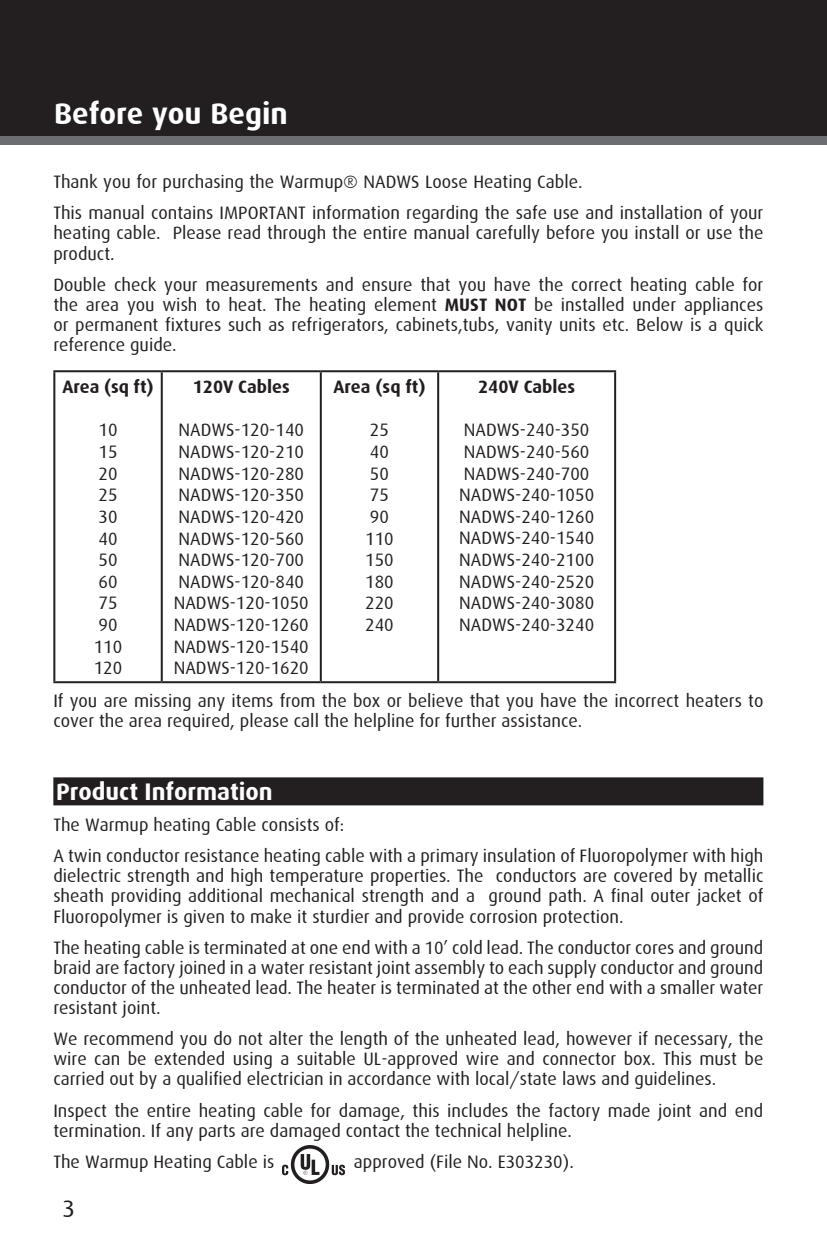
<style>
.page{position:relative;width:827px;height:1259px;background:#fff}
.page>*{position:absolute;margin:0;border:0;box-sizing:border-box;transform-origin:0 0}
.HEADING{font:700 30px "Dax";color:#fff}
.Ruled_SUBHEADING{font:700 24px "Dax";color:#fff}
.t1{font:24px "Dax";color:#231f20}
.BODY_TEXT_-_PAR{font:18px/20px "Dax";color:#231f20;text-align:justify}
.t2{font:700 18px "Dax";color:#231f20}
.s1{font-weight:700}
</style>
<div class="page">
<div style="left:0;top:0;width:826px;height:144px;background:#6c6d70"></div>
<div style="left:0;top:0;width:826px;height:136px;background:#231f20"></div>
<div style="left:53px;top:777px;width:710px;height:28px;background:#231f20"></div>
<hr style="left:53px;top:370px;width:109px;height:2px;background:#231f20">
<hr style="left:53px;top:372px;width:2px;height:309px;background:#231f20">
<hr style="left:162px;top:370px;width:158px;height:2px;background:#231f20">
<hr style="left:161px;top:372px;width:2px;height:309px;background:#231f20">
<hr style="left:320px;top:370px;width:118px;height:2px;background:#231f20">
<hr style="left:319px;top:372px;width:2px;height:309px;background:#231f20">
<hr style="left:438px;top:370px;width:177px;height:2px;background:#231f20">
<hr style="left:437px;top:372px;width:2px;height:309px;background:#231f20">
<hr style="left:613px;top:372px;width:2px;height:309px;background:#231f20">
<hr style="left:53px;top:681px;width:109px;height:2px;background:#231f20">
<hr style="left:162px;top:681px;width:158px;height:2px;background:#231f20">
<hr style="left:320px;top:681px;width:118px;height:2px;background:#231f20">
<hr style="left:438px;top:681px;width:177px;height:2px;background:#231f20">
<img style="left:282px;top:1145px;width:62px;height:38px">
<p class="HEADING" style="left:54px;top:97px;width:235px">Before you Begin</p>
<p class="BODY_TEXT_-_PAR" style="left:53px;top:172px;width:530px">Thank you for purchasing the Warmup® NADWS Loose Heating Cable.</p>
<p class="BODY_TEXT_-_PAR" style="left:53px;top:203px;width:711px">This manual contains IMPORTANT information regarding the safe use and installation of your heating cable. Please read through the entire manual carefully before you install or use the product.</p>
<p class="BODY_TEXT_-_PAR" style="left:53px;top:275px;width:711px">Double check your measurements and ensure that you have the correct heating cable for the area you wish to heat. The heating element <span class="s1">MUST NOT</span> be installed under appliances or permanent fixtures such as refrigerators, cabinets,tubs, vanity units etc. Below is a quick reference guide.</p>
<p class="t2" style="left:62px;top:377px;width:93px">Area (sq ft)</p>
<p class="BODY_TEXT_-_PAR" style="left:98px;top:420px;width:21px">10</p>
<p class="BODY_TEXT_-_PAR" style="left:98px;top:442px;width:21px">15</p>
<p class="BODY_TEXT_-_PAR" style="left:98px;top:463px;width:21px">20</p>
<p class="BODY_TEXT_-_PAR" style="left:98px;top:485px;width:21px">25</p>
<p class="BODY_TEXT_-_PAR" style="left:98px;top:506px;width:21px">30</p>
<p class="BODY_TEXT_-_PAR" style="left:98px;top:528px;width:21px">40</p>
<p class="BODY_TEXT_-_PAR" style="left:98px;top:550px;width:21px">50</p>
<p class="BODY_TEXT_-_PAR" style="left:98px;top:571px;width:21px">60</p>
<p class="BODY_TEXT_-_PAR" style="left:98px;top:593px;width:21px">75</p>
<p class="BODY_TEXT_-_PAR" style="left:98px;top:614px;width:21px">90</p>
<p class="BODY_TEXT_-_PAR" style="left:94px;top:636px;width:30px">110</p>
<p class="BODY_TEXT_-_PAR" style="left:94px;top:658px;width:30px">120</p>
<p class="t2" style="left:333px;top:377px;width:93px">Area (sq ft)</p>
<p class="BODY_TEXT_-_PAR" style="left:370px;top:420px;width:21px">25</p>
<p class="BODY_TEXT_-_PAR" style="left:370px;top:442px;width:21px">40</p>
<p class="BODY_TEXT_-_PAR" style="left:370px;top:463px;width:21px">50</p>
<p class="BODY_TEXT_-_PAR" style="left:370px;top:485px;width:21px">75</p>
<p class="BODY_TEXT_-_PAR" style="left:370px;top:506px;width:21px">90</p>
<p class="BODY_TEXT_-_PAR" style="left:365px;top:528px;width:30px">110</p>
<p class="BODY_TEXT_-_PAR" style="left:365px;top:550px;width:30px">150</p>
<p class="BODY_TEXT_-_PAR" style="left:365px;top:571px;width:30px">180</p>
<p class="BODY_TEXT_-_PAR" style="left:365px;top:593px;width:30px">220</p>
<p class="BODY_TEXT_-_PAR" style="left:365px;top:614px;width:30px">240</p>
<p class="t2" style="left:478px;top:376px;width:98px">240V Cables</p>
<p class="BODY_TEXT_-_PAR" style="left:463px;top:420px;width:127px">NADWS-240-350</p>
<p class="BODY_TEXT_-_PAR" style="left:463px;top:442px;width:127px">NADWS-240-560</p>
<p class="BODY_TEXT_-_PAR" style="left:463px;top:463px;width:127px">NADWS-240-700</p>
<p class="BODY_TEXT_-_PAR" style="left:459px;top:485px;width:136px">NADWS-240-1050</p>
<p class="BODY_TEXT_-_PAR" style="left:459px;top:506px;width:136px">NADWS-240-1260</p>
<p class="BODY_TEXT_-_PAR" style="left:459px;top:528px;width:136px">NADWS-240-1540</p>
<p class="BODY_TEXT_-_PAR" style="left:459px;top:550px;width:136px">NADWS-240-2100</p>
<p class="BODY_TEXT_-_PAR" style="left:459px;top:571px;width:136px">NADWS-240-2520</p>
<p class="BODY_TEXT_-_PAR" style="left:459px;top:593px;width:136px">NADWS-240-3080</p>
<p class="BODY_TEXT_-_PAR" style="left:459px;top:614px;width:136px">NADWS-240-3240</p>
<p class="t2" style="left:193px;top:377px;width:98px">120V Cables</p>
<p class="BODY_TEXT_-_PAR" style="left:178px;top:420px;width:127px">NADWS-120-140</p>
<p class="BODY_TEXT_-_PAR" style="left:178px;top:442px;width:127px">NADWS-120-210</p>
<p class="BODY_TEXT_-_PAR" style="left:178px;top:463px;width:127px">NADWS-120-280</p>
<p class="BODY_TEXT_-_PAR" style="left:178px;top:485px;width:127px">NADWS-120-350</p>
<p class="BODY_TEXT_-_PAR" style="left:178px;top:506px;width:127px">NADWS-120-420</p>
<p class="BODY_TEXT_-_PAR" style="left:178px;top:528px;width:127px">NADWS-120-560</p>
<p class="BODY_TEXT_-_PAR" style="left:178px;top:550px;width:127px">NADWS-120-700</p>
<p class="BODY_TEXT_-_PAR" style="left:178px;top:571px;width:127px">NADWS-120-840</p>
<p class="BODY_TEXT_-_PAR" style="left:174px;top:593px;width:136px">NADWS-120-1050</p>
<p class="BODY_TEXT_-_PAR" style="left:174px;top:614px;width:136px">NADWS-120-1260</p>
<p class="BODY_TEXT_-_PAR" style="left:174px;top:636px;width:136px">NADWS-120-1540</p>
<p class="BODY_TEXT_-_PAR" style="left:174px;top:658px;width:136px">NADWS-120-1620</p>
<p class="BODY_TEXT_-_PAR" style="left:53px;top:690px;width:711px">If you are missing any items from the box or believe that you have the incorrect heaters to cover the area required, please call the helpline for further assistance.</p>
<p class="Ruled_SUBHEADING" style="left:56px;top:777px;width:218px">Product Information</p>
<p class="BODY_TEXT_-_PAR" style="left:53px;top:814px;width:292px">The Warmup heating Cable consists of:</p>
<p class="BODY_TEXT_-_PAR" style="left:53px;top:846px;width:711px">A twin conductor resistance heating cable with a primary insulation of Fluoropolymer with high dielectric strength and high temperature properties. The conductors are covered by metallic sheath providing additional mechanical strength and a ground path. A final outer jacket of Fluoropolymer is given to make it sturdier and provide corrosion protection.</p>
<p class="BODY_TEXT_-_PAR" style="left:53px;top:937px;width:711px">The heating cable is terminated at one end with a 10’ cold lead. The conductor cores and ground braid are factory joined in a water resistant joint assembly to each supply conductor and ground conductor of the unheated lead. The heater is terminated at the other end with a smaller water resistant joint.</p>
<p class="BODY_TEXT_-_PAR" style="left:53px;top:1028px;width:711px">We recommend you do not alter the length of the unheated lead, however if necessary, the wire can be extended using a suitable UL-approved wire and connector box. This must be carried out by a qualified electrician in accordance with local/state laws and guidelines.</p>
<p class="BODY_TEXT_-_PAR" style="left:53px;top:1100px;width:711px">Inspect the entire heating cable for damage, this includes the factory made joint and end termination. If any parts are damaged contact the technical helpline.</p>
<p class="BODY_TEXT_-_PAR" style="left:53px;top:1151px;width:222px">The Warmup Heating Cable is</p>
<p class="BODY_TEXT_-_PAR" style="left:354px;top:1151px;width:221px">approved (File No. E303230).</p>
<h2 class="t1" style="left:62px;top:1194px;width:14px">3</h2>
</div>
